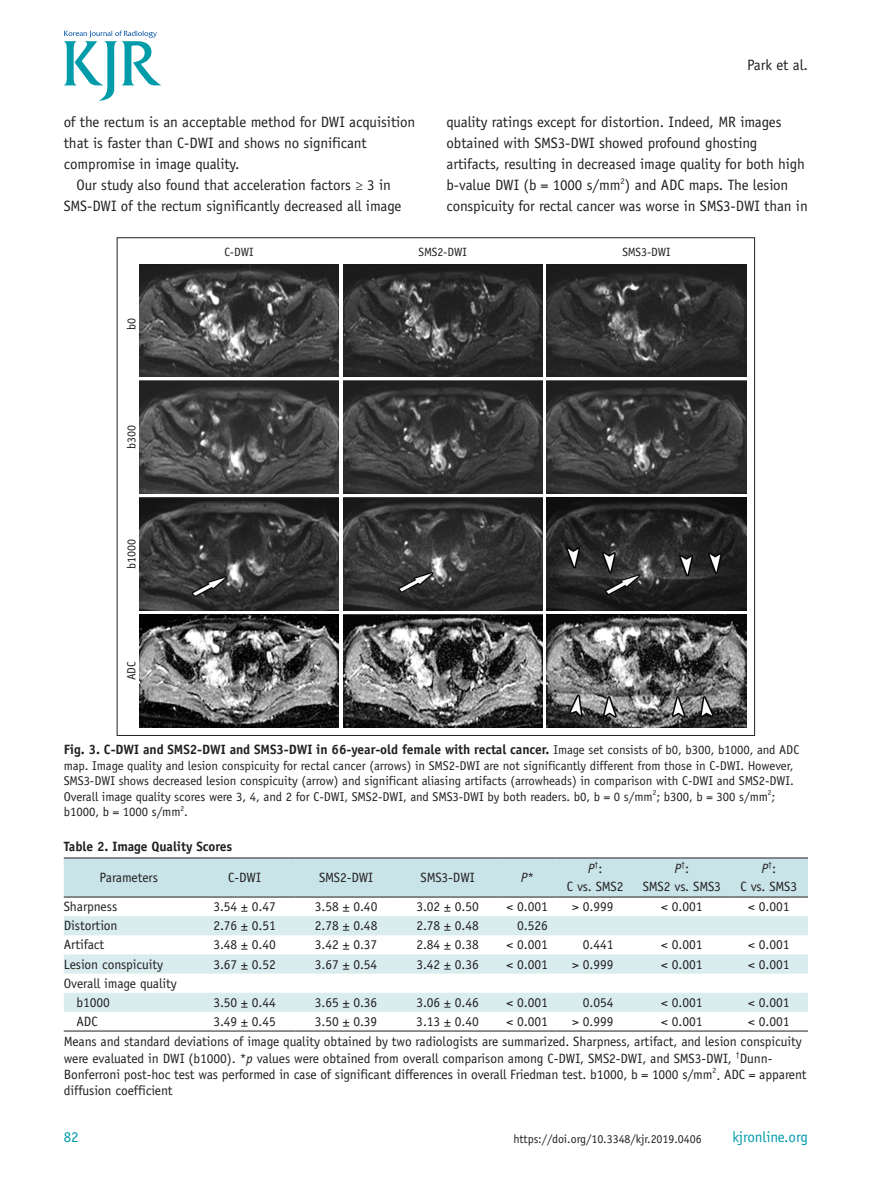
<style>
.page{position:relative;width:893px;height:1191px;background:#fff}
.page>*{position:absolute;margin:0;border:0;box-sizing:border-box;transform-origin:0 0}
.t1{font:15px/21px "Officina Sans Std";letter-spacing:-.005em;color:#231f20}
.t2{font:15px "Officina Sans Std";letter-spacing:-.005em;color:#009caa}
.t3{font:13.5px/18.8px "Officina Sans Std";letter-spacing:-.005em;color:#231f20;text-align:center}
.t4{font:700 13.5px "Officina Sans Std";letter-spacing:-.005em;color:#231f20}
.t5{font:italic 13.5px "Officina Sans Std";color:#231f20}
.t6{font:12.75px/15.3px "Officina Sans Std";letter-spacing:-.005em;color:#231f20}
.t7{font:12px "Officina Sans Std";letter-spacing:-.005em;color:#231f20}
.s1{font-weight:400;font-size:12.75px}
.s2{font-style:normal}
.s3{font-style:italic}
</style>
<div class="page">
<svg style="left:64px;top:31px;width:97px;height:70px"></svg>
<img style="left:139px;top:264px;width:200px;height:113px">
<img style="left:139px;top:381px;width:200px;height:112px">
<img style="left:139px;top:498px;width:200px;height:112px">
<img style="left:139px;top:614px;width:200px;height:113px">
<img style="left:343px;top:498px;width:200px;height:112px">
<img style="left:343px;top:614px;width:200px;height:113px">
<img style="left:547px;top:498px;width:199px;height:112px">
<img style="left:547px;top:614px;width:199px;height:113px">
<img style="left:343px;top:381px;width:200px;height:112px">
<img style="left:547px;top:381px;width:199px;height:112px">
<img style="left:343px;top:264px;width:200px;height:113px">
<img style="left:547px;top:264px;width:199px;height:113px">
<div style="left:64px;top:858px;width:744px;height:38px;background:#c9e4e9"></div>
<svg style="left:64px;top:916px;width:744px;height:96px;fill:#d9edef"></svg>
<hr style="left:64px;top:1030px;width:130px;height:1px;background:#231f20">
<hr style="left:194px;top:1030px;width:101px;height:1px;background:#231f20">
<hr style="left:295px;top:1030px;width:102px;height:1px;background:#231f20">
<hr style="left:397px;top:1030px;width:101px;height:1px;background:#231f20">
<hr style="left:498px;top:1030px;width:58px;height:1px;background:#231f20">
<hr style="left:556px;top:1030px;width:78px;height:1px;background:#231f20">
<hr style="left:634px;top:1030px;width:96px;height:1px;background:#231f20">
<hr style="left:730px;top:1030px;width:78px;height:1px;background:#231f20">
<hr style="left:64px;top:857px;width:130px;height:1px;background:#231f20">
<hr style="left:194px;top:857px;width:101px;height:1px;background:#231f20">
<hr style="left:295px;top:857px;width:102px;height:1px;background:#231f20">
<hr style="left:397px;top:857px;width:101px;height:1px;background:#231f20">
<hr style="left:498px;top:857px;width:58px;height:1px;background:#231f20">
<hr style="left:556px;top:857px;width:78px;height:1px;background:#231f20">
<hr style="left:634px;top:857px;width:96px;height:1px;background:#231f20">
<hr style="left:730px;top:857px;width:78px;height:1px;background:#231f20">
<hr style="left:64px;top:896px;width:130px;height:1px;background:#231f20">
<hr style="left:194px;top:896px;width:101px;height:1px;background:#231f20">
<hr style="left:295px;top:896px;width:102px;height:1px;background:#231f20">
<hr style="left:397px;top:896px;width:101px;height:1px;background:#231f20">
<hr style="left:498px;top:896px;width:58px;height:1px;background:#231f20">
<hr style="left:556px;top:896px;width:78px;height:1px;background:#231f20">
<hr style="left:634px;top:896px;width:96px;height:1px;background:#231f20">
<hr style="left:730px;top:896px;width:78px;height:1px;background:#231f20">
<p class="t1" style="left:64px;top:112px;width:353px">of the rectum is an acceptable method for DWI acquisition</p>
<p class="t1" style="left:64px;top:133px;width:304px">that is faster than C-DWI and shows no significant</p>
<p class="t1" style="left:64px;top:154px;width:177px">compromise in image quality.</p>
<p class="t1" style="left:77px;top:175px;width:316px">Our study also found that acceleration factors ≥ 3 in</p>
<p class="t1" style="left:64px;top:196px;width:339px">SMS-DWI of the rectum significantly decreased all image</p>
<p class="t1" style="left:747px;top:54px;width:62px">Park et al.</p>
<p class="t1" style="left:446px;top:112px;width:363px">quality ratings except for distortion. Indeed, MR images obtained with SMS3-DWI showed profound ghosting artifacts, resulting in decreased image quality for both high b-value DWI (b = 1000 s/mm<sup>2</sup>) and ADC maps. The lesion conspicuity for rectal cancer was worse in SMS3-DWI than in</p>
<p class="t7" style="left:124px;top:330px;width:13px;rotate:-90deg">b0</p>
<p class="t7" style="left:124px;top:449px;width:25px;rotate:-90deg">b300</p>
<p class="t7" style="left:124px;top:569px;width:31px;rotate:-90deg">b1000</p>
<p class="t7" style="left:124px;top:680px;width:20px;rotate:-90deg">ADC</p>
<p class="t7" style="left:224px;top:245px;width:31px">C-DWI</p>
<p class="t7" style="left:419px;top:245px;width:50px">SMS2-DWI</p>
<p class="t7" style="left:622px;top:245px;width:50px">SMS3-DWI</p>
<p class="t4" style="left:64px;top:741px;width:737px">Fig. 3. C-DWI and SMS2-DWI and SMS3-DWI in 66-year-old female with rectal cancer. <span class="s1">Image set consists of b0, b300, b1000, and ADC</span></p>
<p class="t6" style="left:64px;top:758px;width:732px">map. Image quality and lesion conspicuity for rectal cancer (arrows) in SMS2-DWI are not significantly different from those in C-DWI. However, SMS3-DWI shows decreased lesion conspicuity (arrow) and significant aliasing artifacts (arrowheads) in comparison with C-DWI and SMS2-DWI.<br>Overall image quality scores were 3, 4, and 2 for C-DWI, SMS2-DWI, and SMS3-DWI by both readers. b0, b = 0 s/mm<sup>2</sup>; b300, b = 300 s/mm<sup>2</sup>; b1000, b = 1000 s/mm<sup>2</sup>.</p>
<p class="t4" style="left:64px;top:838px;width:170px">Table 2. Image Quality Scores</p>
<p class="t3" style="left:100px;top:868px;width:60px">Parameters</p>
<p class="t3" style="left:228px;top:868px;width:34px">C-DWI</p>
<p class="t3" style="left:319px;top:868px;width:56px">SMS2-DWI</p>
<p class="t3" style="left:420px;top:868px;width:56px">SMS3-DWI</p>
<p class="t5" style="left:521px;top:869px;width:15px">P<span class="s2">*</span></p>
<p class="t3" style="left:567px;top:858px;width:58px"><span class="s3">P</span><sup>†</sup>:<br>C vs. SMS2</p>
<p class="t3" style="left:643px;top:858px;width:80px"><span class="s3">P</span><sup>†</sup>:<br>SMS2 vs. SMS3</p>
<p class="t3" style="left:740px;top:858px;width:58px"><span class="s3">P</span><sup>†</sup>:<br>C vs. SMS3</p>
<p class="t3" style="left:64px;top:897px;width:55px">Sharpness</p>
<p class="t3" style="left:213px;top:897px;width:64px">3.54 ± 0.47</p>
<p class="t3" style="left:315px;top:897px;width:64px">3.58 ± 0.40</p>
<p class="t3" style="left:416px;top:897px;width:64px">3.02 ± 0.50</p>
<p class="t3" style="left:507px;top:897px;width:43px">&lt; 0.001</p>
<p class="t3" style="left:572px;top:897px;width:43px">&gt; 0.999</p>
<p class="t3" style="left:661px;top:897px;width:43px">&lt; 0.001</p>
<p class="t3" style="left:748px;top:897px;width:43px">&lt; 0.001</p>
<p class="t3" style="left:64px;top:916px;width:55px">Distortion</p>
<p class="t3" style="left:213px;top:916px;width:64px">2.76 ± 0.51</p>
<p class="t3" style="left:315px;top:916px;width:64px">2.78 ± 0.48</p>
<p class="t3" style="left:416px;top:916px;width:64px">2.78 ± 0.48</p>
<p class="t3" style="left:517px;top:916px;width:32px">0.526</p>
<p class="t3" style="left:64px;top:935px;width:42px">Artifact</p>
<p class="t3" style="left:213px;top:935px;width:64px">3.48 ± 0.40</p>
<p class="t3" style="left:315px;top:935px;width:64px">3.42 ± 0.37</p>
<p class="t3" style="left:416px;top:935px;width:64px">2.84 ± 0.38</p>
<p class="t3" style="left:507px;top:935px;width:43px">&lt; 0.001</p>
<p class="t3" style="left:583px;top:935px;width:32px">0.441</p>
<p class="t3" style="left:661px;top:935px;width:43px">&lt; 0.001</p>
<p class="t3" style="left:748px;top:935px;width:43px">&lt; 0.001</p>
<p class="t3" style="left:64px;top:954px;width:101px">Lesion conspicuity</p>
<p class="t3" style="left:213px;top:954px;width:64px">3.67 ± 0.52</p>
<p class="t3" style="left:315px;top:954px;width:64px">3.67 ± 0.54</p>
<p class="t3" style="left:416px;top:954px;width:64px">3.42 ± 0.36</p>
<p class="t3" style="left:507px;top:954px;width:43px">&lt; 0.001</p>
<p class="t3" style="left:572px;top:954px;width:43px">&gt; 0.999</p>
<p class="t3" style="left:661px;top:954px;width:43px">&lt; 0.001</p>
<p class="t3" style="left:748px;top:954px;width:43px">&lt; 0.001</p>
<p class="t3" style="left:77px;top:973px;width:102px;line-height:19.2px;text-align:left;text-indent:-13px">Overall image quality b1000</p>
<p class="t3" style="left:213px;top:992px;width:64px">3.50 ± 0.44</p>
<p class="t3" style="left:315px;top:992px;width:64px">3.65 ± 0.36</p>
<p class="t3" style="left:416px;top:992px;width:64px">3.06 ± 0.46</p>
<p class="t3" style="left:507px;top:992px;width:43px">&lt; 0.001</p>
<p class="t3" style="left:583px;top:992px;width:32px">0.054</p>
<p class="t3" style="left:661px;top:992px;width:43px">&lt; 0.001</p>
<p class="t3" style="left:748px;top:992px;width:43px">&lt; 0.001</p>
<p class="t3" style="left:77px;top:1011px;width:23px">ADC</p>
<p class="t3" style="left:213px;top:1011px;width:64px">3.49 ± 0.45</p>
<p class="t3" style="left:315px;top:1011px;width:64px">3.50 ± 0.39</p>
<p class="t3" style="left:416px;top:1011px;width:64px">3.13 ± 0.40</p>
<p class="t3" style="left:507px;top:1011px;width:43px">&lt; 0.001</p>
<p class="t3" style="left:572px;top:1011px;width:43px">&gt; 0.999</p>
<p class="t3" style="left:661px;top:1011px;width:43px">&lt; 0.001</p>
<p class="t3" style="left:64px;top:1010px;width:739px;line-height:20.7px;text-align:left;text-indent:684px">&lt; 0.001<br>Means and standard deviations of image quality obtained by two radiologists are summarized. Sharpness, artifact, and lesion conspicuity</p>
<p class="t3" style="left:64px;top:1050px;width:744px;line-height:16.2px;text-align:left">were evaluated in DWI (b1000). *<span class="s3">p</span> values were obtained from overall comparison among C-DWI, SMS2-DWI, and SMS3-DWI, <sup>†</sup>Dunn-<br>Bonferroni post-hoc test was performed in case of significant differences in overall Friedman test. b1000, b = 1000 s/mm<sup>2</sup>. ADC = apparent diffusion coefficient</p>
<p class="t2" style="left:64px;top:1128px;width:16px">82</p>
<p class="t7" style="left:513px;top:1132px;width:190px">https://doi.org/10.3348/kjr.2019.0406</p>
<p class="t2" style="left:732px;top:1128px;width:77px">kjronline.org</p>
</div>
